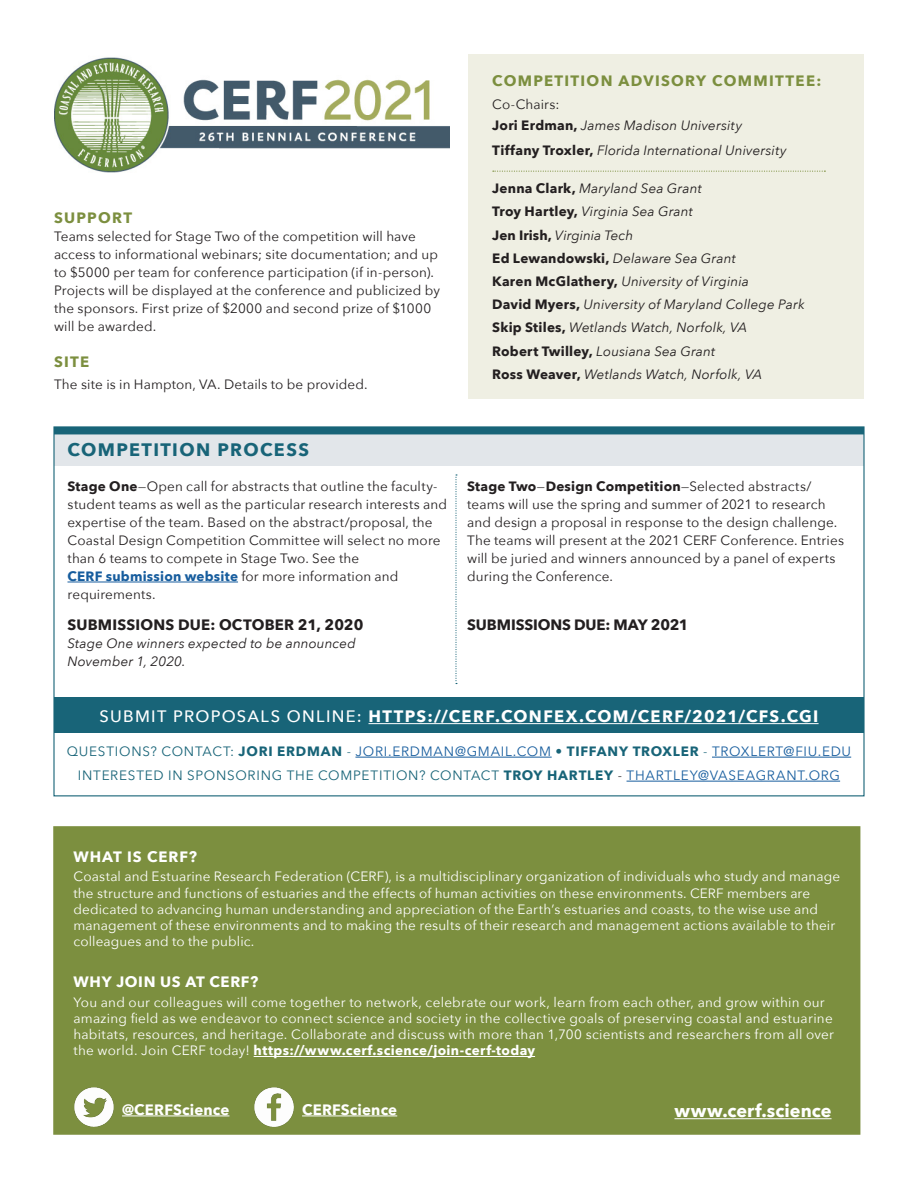
<style>
.page{position:relative;width:918px;height:1188px;background:#fff}
.page>*{position:absolute;margin:0;border:0;box-sizing:border-box;transform-origin:0 0}
.Subhead{font:700 18px "Avenir Next";letter-spacing:.075em;color:#186478}
.t1{font:700 18px "Avenir Next";color:#fff}
.Subhead-2{font:700 16.5px "Avenir Next";letter-spacing:.08em;color:#fff}
.t2{font:700 15px "Avenir Next";color:#231f20}
.Subhead-3{font:700 15px "Avenir Next";letter-spacing:.085em;color:#7c8f3f}
.t3{font:700 15px "Avenir Next";letter-spacing:.015em;color:#fff}
.t4{font:700 15px "Avenir Next";letter-spacing:.04em;color:#fff}
.t5{font:700 15px "Avenir Next";letter-spacing:.06em;color:#fff}
.t6{font:13.5px/18px "Avenir Next";letter-spacing:.01em;color:#231f20}
.t7{font:13.5px/16.2px "Avenir Next";letter-spacing:.015em;color:#fff}
.t8{font:italic 13.5px/18px "Avenir Next";letter-spacing:.01em;color:#231f20}
.t9{font:13.5px "Avenir Next";letter-spacing:.055em;color:#175d9e}
.t10{font:13.5px "Avenir Next";letter-spacing:.055em;color:#186478}
.s1{font-weight:700}
.s2{font-weight:700;color:#175d9e}
.s3{font-weight:700;font-style:normal}
.s4{font-weight:500}
.s5{color:#186478}
.s6{font-weight:700;color:#186478}
.s7{color:#231f20}
.s8{color:#175d9e}
</style>
<div class="page">
<div style="left:53px;top:826px;width:807px;height:309px;background:#7c8f3f;border:2px solid #7c8f3f"></div>
<div style="left:468px;top:54px;width:396px;height:345px;background:#efefe3"></div>
<hr style="left:254px;top:1056px;width:281px;height:1px;background:#fff">
<svg style="left:493px;top:171px;width:332px;height:1px"></svg>
<img style="left:54px;top:57px;width:395px;height:116px">
<div style="left:54px;top:697px;width:810px;height:36px;background:#186478"></div>
<div style="left:54px;top:431px;width:810px;height:35px;background:#e2e6ea"></div>
<div style="left:54px;top:427px;width:810px;height:7px;background:#186478"></div>
<svg style="left:455px;top:474px;width:2px;height:210px"></svg>
<hr style="left:68px;top:582px;width:170px;height:1px;background:#175d9e">
<hr style="left:355px;top:757px;width:197px;height:1px;background:#175d9e">
<hr style="left:712px;top:757px;width:139px;height:1px;background:#175d9e">
<hr style="left:627px;top:781px;width:213px;height:1px;background:#175d9e">
<hr style="left:369px;top:723px;width:450px;height:1px;background:#fff">
<img style="left:74px;top:1087px;width:40px;height:40px">
<img style="left:254px;top:1087px;width:40px;height:40px">
<hr style="left:674px;top:1118px;width:158px;height:1px;background:#fff">
<hr style="left:122px;top:1116px;width:107px;height:1px;background:#fff">
<hr style="left:302px;top:1116px;width:95px;height:1px;background:#fff">
<p class="Subhead-3" style="left:54px;top:205px;width:80px">SUPPORT</p>
<p class="t6" style="left:54px;top:227px;width:387px">Teams selected for Stage Two of the competition will have access to informational webinars; site documentation; and up to $5000 per team for conference participation (if in-person).<br>Projects will be displayed at the conference and publicized by the sponsors. First prize of $2000 and second prize of $1000 will be awarded.</p>
<p class="Subhead-3" style="left:54px;top:349px;width:37px">SITE</p>
<p class="t6" style="left:54px;top:374px;width:315px">The site is in Hampton, VA. Details to be provided.</p>
<p class="Subhead" style="left:68px;top:434px;width:243px">COMPETITION PROCESS</p>
<p class="t6" style="left:68px;top:477px;width:381px"><span class="s1">Stage One</span>—Open call for abstracts that outline the faculty&shy;student teams as well as the particular research interests and expertise of the team. Based on the abstract/proposal, the Coastal Design Competition Committee will select no more than 6 teams to compete in Stage Two. See the<br><span class="s2">CERF submission website</span> for more information and requirements.</p>
<p class="t2" style="left:68px;top:612px;width:297px">SUBMISSIONS DUE: OCTOBER 21, 2020</p>
<p class="t8" style="left:68px;top:634px;width:290px">Stage One winners expected to be announced<br>November 1, 2020.</p>
<p class="Subhead-3" style="left:492px;top:67px;width:331px">COMPETITION ADVISORY COMMITTEE:</p>
<p class="t6" style="left:492px;top:94px;width:69px">Co-Chairs:</p>
<p class="t8" style="left:492px;top:116px;width:251px"><span class="s3">Jori Erdman,</span> James Madison University</p>
<p class="t8" style="left:492px;top:140px;width:296px"><span class="s3">Tiffany Troxler,</span> Florida International University</p>
<p class="t8" style="left:492px;top:179px;width:211px"><span class="s3">Jenna Clark,</span> Maryland Sea Grant</p>
<p class="t8" style="left:492px;top:202px;width:202px"><span class="s3">Troy Hartley,</span> Virginia Sea Grant</p>
<p class="t8" style="left:492px;top:225px;width:142px"><span class="s3">Jen Irish,</span> Virginia Tech</p>
<p class="t8" style="left:492px;top:248px;width:245px"><span class="s3">Ed Lewandowski,</span> Delaware Sea Grant</p>
<p class="t8" style="left:492px;top:272px;width:258px"><span class="s3">Karen McGlathery,</span> University of Virginia</p>
<p class="t8" style="left:492px;top:295px;width:314px"><span class="s3">David Myers,</span> University of Maryland College Park</p>
<p class="t8" style="left:492px;top:318px;width:257px"><span class="s3">Skip Stiles,</span> Wetlands Watch, Norfolk, VA</p>
<p class="t8" style="left:492px;top:341px;width:225px"><span class="s3">Robert Twilley,</span> Lousiana Sea Grant</p>
<p class="t8" style="left:492px;top:365px;width:271px"><span class="s3">Ross Weaver,</span> Wetlands Watch, Norfolk, VA</p>
<p class="t6" style="left:467px;top:477px;width:378px"><span class="s1">Stage Two</span>—<span class="s1">Design Competition</span>—Selected abstracts/ teams will use the spring and summer of 2021 to research and design a proposal in response to the design challenge.<br>The teams will present at the 2021 CERF Conference. Entries will be juried and winners announced by a panel of experts during the Conference.</p>
<p class="t2" style="left:467px;top:612px;width:223px">SUBMISSIONS DUE: MAY 2021</p>
<p class="Subhead-2" style="left:99px;top:702px;width:721px"><span class="s4">SUBMIT PROPOSALS ONLINE:</span> HTTPS://CERF.CONFEX.COM/CERF/2021/CFS.CGI</p>
<p class="t9" style="left:67px;top:740px;width:786px"><span class="s5">QUESTIONS? CONTACT:</span> <span class="s6">JORI ERDMAN</span> <span class="s5">-</span> JORI.ERDMAN@GMAIL.COM <span class="s5">•</span> <span class="s6">TIFFANY TROXLER</span> <span class="s5">-</span> TROXLERT@FIU.EDU</p>
<p class="t10" style="left:78px;top:764px;width:764px">INTERESTED IN SPONSORING THE COMPETITION? CONTACT <span class="s1">TROY HARTLEY</span> <span class="s7">-</span> <span class="s8">THARTLEY@VASEAGRANT.ORG</span></p>
<p class="t5" style="left:73px;top:843px;width:125px">WHAT IS CERF?</p>
<p class="t7" style="left:73px;top:868px;width:768px">Coastal and Estuarine Research Federation (CERF), is a multidisciplinary organization of individuals who study and manage the structure and functions of estuaries and the effects of human activities on these environments. CERF members are dedicated to advancing human understanding and appreciation of the Earth’s estuaries and coasts, to the wise use and management of these environments and to making the results of their research and management actions available to their colleagues and to the public.</p>
<p class="t4" style="left:73px;top:969px;width:186px">WHY JOIN US AT CERF?</p>
<p class="t7" style="left:73px;top:994px;width:762px">You and our colleagues will come together to network, celebrate our work, learn from each other, and grow within our amazing field as we endeavor to connect science and society in the collective goals of preserving coastal and estuarine habitats, resources, and heritage. Collaborate and discuss with more than 1,700 scientists and researchers from all over the world. Join CERF today! <span class="s1">https://www.cerf.science/join-cerf-today</span></p>
<p class="t3" style="left:122px;top:1097px;width:109px">@CERFScience</p>
<p class="t3" style="left:302px;top:1097px;width:97px">CERFScience</p>
<p class="t1" style="left:674px;top:1095px;width:159px">www.cerf.science</p>
</div>
